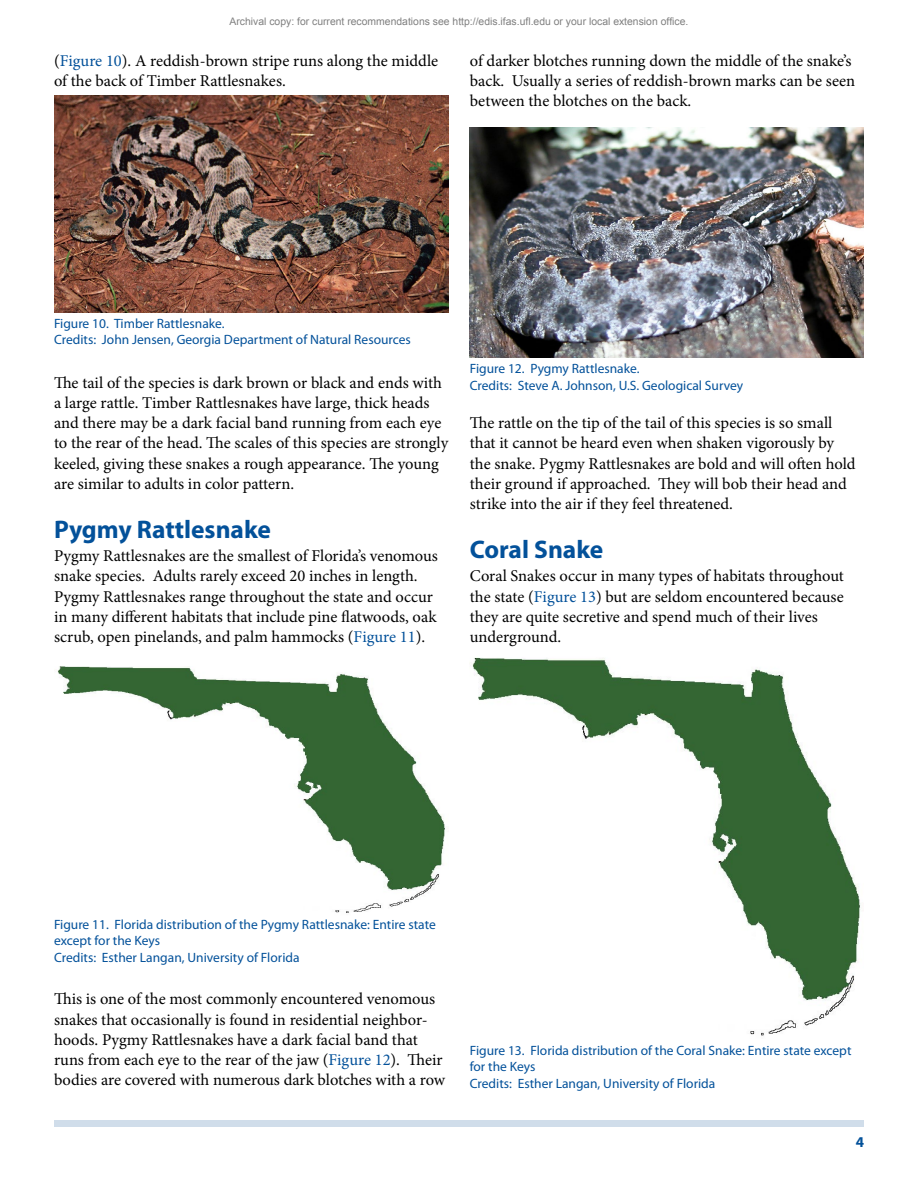
<style>
.page{position:relative;width:918px;height:1188px;background:#fff}
.page>*{position:absolute;margin:0;border:0;box-sizing:border-box;transform-origin:0 0}
.t1{font:700 25.5px "Myriad Pro";color:#03519a}
.t2{font:16.5px/20.2px "Minion Pro";color:#000}
.t3{font:700 15px "Myriad Pro";color:#03519a}
.t4{font:13.5px/16.5px "Myriad Pro";color:#03519a}
.t5{font:10.35px "Arial";color:#808080}
.s1{color:#03519a}
</style>
<div class="page">
<div style="left:54px;top:1120px;width:810px;height:7px;background:#d0ddea"></div>
<img style="left:54px;top:95px;width:394px;height:217px">
<img style="left:57px;top:666px;width:389px;height:247px">
<img style="left:470px;top:127px;width:394px;height:231px">
<img style="left:472px;top:657px;width:389px;height:379px">
<p class="t5" style="left:230px;top:15px;width:460px">Archival copy: for current recommendations see http://edis.ifas.ufl.edu or your local extension office.</p>
<p class="t2" style="left:54px;top:51px;width:386px">(<span class="s1">Figure 10</span>). A reddish-brown stripe runs along the middle of the back of Timber Rattlesnakes.</p>
<p class="t2" style="left:470px;top:51px;width:387px">of darker blotches running down the middle of the snake’s back. Usually a series of reddish-brown marks can be seen between the blotches on the back.</p>
<p class="t4" style="left:54px;top:315px;width:358px">Figure 10. Timber Rattlesnake.<br>Credits: John Jensen, Georgia Department of Natural Resources</p>
<p class="t2" style="left:54px;top:372px;width:396px">The tail of the species is dark brown or black and ends with a large rattle. Timber Rattlesnakes have large, thick heads and there may be a dark facial band running from each eye to the rear of the head. The scales of this species are strongly keeled, giving these snakes a rough appearance. The young are similar to adults in color pattern.</p>
<h1 class="t1" style="left:54px;top:512px;width:219px">Pygmy Rattlesnake</h1>
<p class="t2" style="left:54px;top:546px;width:385px">Pygmy Rattlesnakes are the smallest of Florida’s venomous snake species. Adults rarely exceed 20 inches in length.<br>Pygmy Rattlesnakes range throughout the state and occur in many different habitats that include pine flatwoods, oak scrub, open pinelands, and palm hammocks (<span class="s1">Figure 11</span>).</p>
<p class="t4" style="left:470px;top:360px;width:275px">Figure 12. Pygmy Rattlesnake.<br>Credits: Steve A. Johnson, U.S. Geological Survey</p>
<p class="t2" style="left:470px;top:413px;width:387px">The rattle on the tip of the tail of this species is so small that it cannot be heard even when shaken vigorously by the snake. Pygmy Rattlesnakes are bold and will often hold their ground if approached. They will bob their head and strike into the air if they feel threatened.</p>
<h1 class="t1" style="left:470px;top:533px;width:135px">Coral Snake</h1>
<p class="t2" style="left:470px;top:566px;width:376px">Coral Snakes occur in many types of habitats throughout the state (<span class="s1">Figure 13</span>) but are seldom encountered because they are quite secretive and spend much of their lives underground.</p>
<p class="t4" style="left:54px;top:916px;width:383px">Figure 11. Florida distribution of the Pygmy Rattlesnake: Entire state except for the Keys<br>Credits: Esther Langan, University of Florida</p>
<p class="t2" style="left:54px;top:989px;width:393px">This is one of the most commonly encountered venomous snakes that occasionally is found in residential neighbor&shy;hoods. Pygmy Rattlesnakes have a dark facial band that runs from each eye to the rear of the jaw (<span class="s1">Figure 12</span>). Their bodies are covered with numerous dark blotches with a row</p>
<p class="t4" style="left:470px;top:1042px;width:383px">Figure 13. Florida distribution of the Coral Snake: Entire state except for the Keys<br>Credits: Esther Langan, University of Florida</p>
<p class="t3" style="left:856px;top:1133px;width:10px">4</p>
</div>
